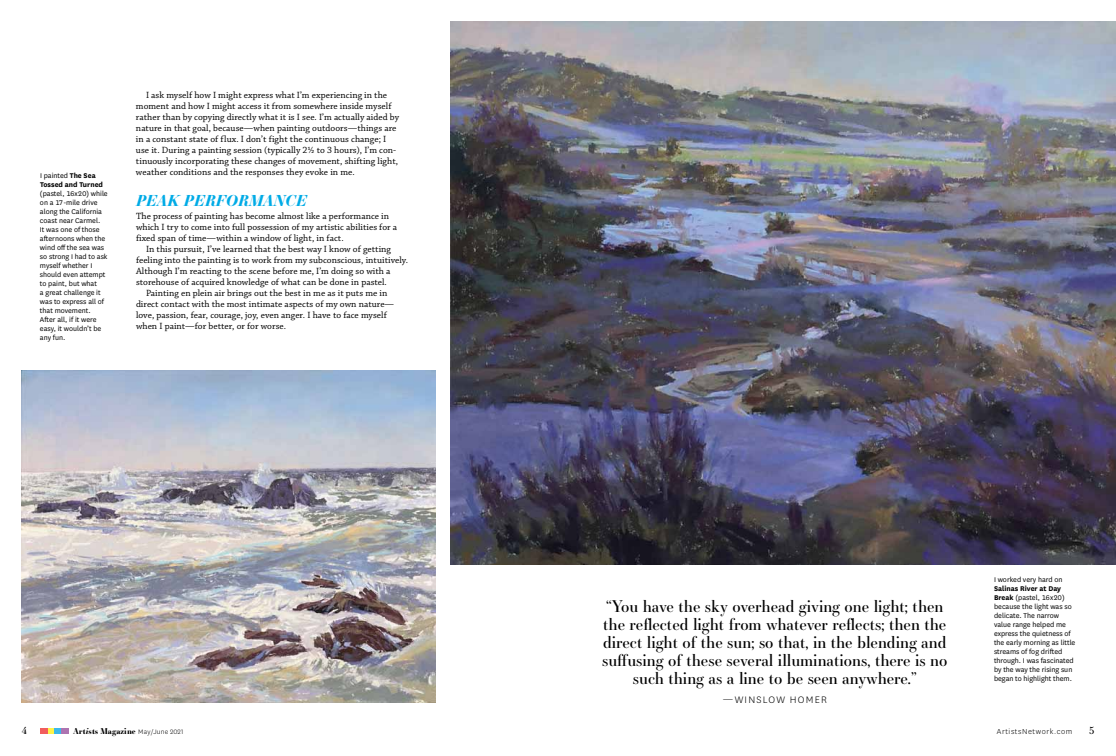
<style>
.page{position:relative;width:1116px;height:756px;background:#fff}
.page>*{position:absolute;margin:0;border:0;box-sizing:border-box;transform-origin:0 0}
.t1{font:16px/18px "Essonnes Display";color:#000;text-align:center}
.t2{font:italic 700 15px "Essonnes Display";letter-spacing:.005em;color:#00abe6}
.t3{font:300 11px "National";letter-spacing:.11em;color:#000}
.t4{font:10px "Essonnes Text";color:#000}
.t5{font:9.5px/11px "Chaparral Pro";letter-spacing:.005em;color:#000}
.t6{font:300 8.5px "National";letter-spacing:.07em;color:#000}
.t7{font:8px/9px "National";color:#000}
.t8{font:700 8px/9px "National";color:#000}
.t9{font:700 8px "Essonnes Display";letter-spacing:.01em;color:#000}
.s1{font-weight:400}
.s2{font-weight:700}
.s3{font-style:italic}
.s4{font-family:"National";font-weight:300;font-size:7.5px}
</style>
<div class="page">
<div style="left:47px;top:728px;width:7px;height:6px;background:#fff349"></div>
<div style="left:40px;top:728px;width:7px;height:6px;background:#f15d5d"></div>
<div style="left:54px;top:728px;width:8px;height:6px;background:#3cb9eb"></div>
<div style="left:62px;top:728px;width:7px;height:6px;background:#ad74b1"></div>
<img style="left:22px;top:371px;width:414px;height:332px">
<img style="left:450px;top:22px;width:666px;height:542px">
<p class="t8" style="left:40px;top:170px;width:65px"><span class="s1">I painted</span> The Sea<br>Tossed and Turned</p>
<p class="t7" style="left:40px;top:189px;width:69px">(pastel, 16x20) while on a 17-mile drive along the California coast near Carmel.<br>It was one of those afternoons when the wind off the sea was so strong I had to ask myself whether I should even attempt to paint, but what<br>a great challenge it was to express all of that movement.<br>After all, if it were easy, it wouldn’t be any fun.</p>
<p class="t5" style="left:136px;top:90px;width:265px;text-indent:10px">I ask myself how I might express what I’m experiencing in the moment and how I might access it from somewhere inside myself rather than by copying directly what it is I see. I’m actually aided by nature in that goal, because—when painting outdoors—things are in a constant state of flux. I don’t fight the continuous change; I use it. During a painting session (typically 2½ to 3 hours), I’m con&shy;tinuously incorporating these changes of movement, shifting light, weather conditions and the responses they evoke in me.</p>
<h2 class="t2" style="left:136px;top:190px;width:173px">PEAK PER FORMANCE</h2>
<p class="t5" style="left:136px;top:211px;width:263px">The process of painting has become almost like a performance in which I try to come into full possession of my artistic abilities for a fixed span of time—within a window of light, in fact.</p>
<p class="t5" style="left:146px;top:244px;width:247px">In this pursuit, I’ve learned that the best way I know of getting</p>
<p class="t5" style="left:136px;top:255px;width:274px">feeling into the painting is to work from my subconscious, intuitively.</p>
<p class="t5" style="left:136px;top:266px;width:256px">Although I’m reacting to the scene before me, I’m doing so with a</p>
<p class="t5" style="left:136px;top:277px;width:252px">storehouse of acquired knowledge of what can be done in pastel.</p>
<p class="t5" style="left:146px;top:288px;width:243px">Painting en plein air brings out the best in me as it puts me in</p>
<p class="t5" style="left:136px;top:299px;width:260px">direct contact with the most intimate aspects of my own nature—</p>
<p class="t5" style="left:136px;top:310px;width:252px">love, passion, fear, courage, joy, even anger. I have to face myself</p>
<p class="t5" style="left:136px;top:321px;width:152px">when I paint—for better, or for worse.</p>
<p class="t1" style="left:602px;top:597px;width:347px">“You have the sky overhead giving one light; then the reflected light from whatever reflects; then the direct light of the sun; so that, in the blending and suffusing of these several illuminations, there is no such thing as a line to be seen anywhere.”</p>
<p class="t3" style="left:723px;top:693px;width:106px">—Winslow Hom er</p>
<p class="t7" style="left:994px;top:575px;width:70px">I worked very hard on</p>
<p class="t7" style="left:994px;top:584px;width:83px"><span class="s2">Salinas River at Day<br>Break</span> (pastel, 16x20) because the light was so delicate. The narrow value range helped me express the quietness of the early morning as little streams of fog drifted through. I was fascinated by the way the rising sun began to highlight them.</p>
<p class="t4" style="left:22px;top:724px;width:7px">4</p>
<p class="t9" style="left:73px;top:726px;width:112px">Art<span class="s3">I</span>sts Magazine <span class="s4">May/June 2021</span></p>
<p class="t6" style="left:997px;top:727px;width:77px">ArtistsNetwork.com</p>
<p class="t4" style="left:1089px;top:724px;width:7px">5</p>
</div>
